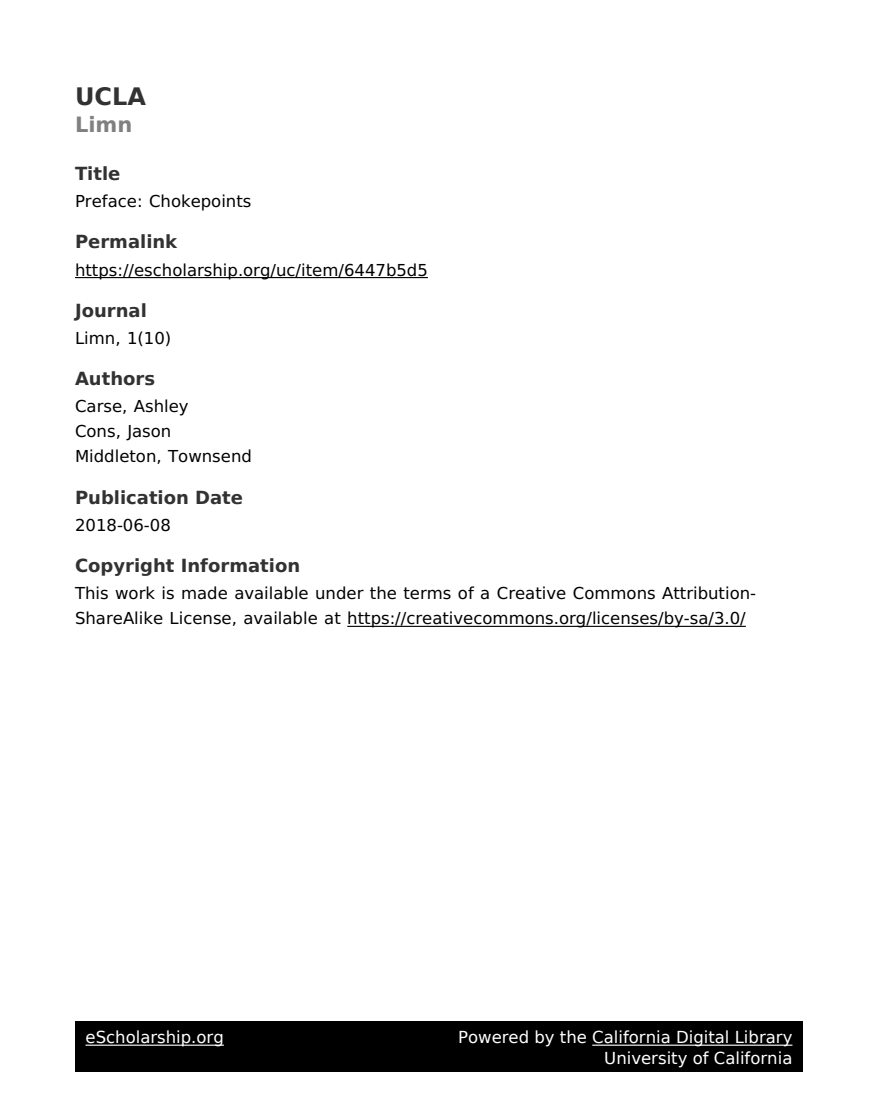
<style>
.page{position:relative;width:878px;height:1107px;background:#fff}
.page>*{position:absolute;margin:0;border:0;box-sizing:border-box;transform-origin:0 0}
.t1{font:700 24px "DejaVu Sans";color:#323232}
.t2{font:700 21px "DejaVu Sans";color:#808080}
.t3{font:700 18px "DejaVu Sans";color:#323232}
.t4{font:16.5px/25px "Code 2000";color:#000}
.t5{font:16.5px/21px "DejaVu Sans";color:#fff;text-align:right}
</style>
<div class="page">
<hr style="left:75px;top:277px;width:353px;height:1px;background:#000">
<hr style="left:347px;top:626px;width:398px;height:1px;background:#000">
<div style="left:75px;top:1022px;width:727px;height:50px;background:#000"></div>
<hr style="left:86px;top:1045px;width:138px;height:1px;background:#fff">
<hr style="left:592px;top:1045px;width:200px;height:1px;background:#fff">
<h1 class="t1" style="left:75px;top:86px;width:72px">UCLA</h1>
<p class="t2" style="left:75px;top:116px;width:59px">Limn</p>
<p class="t3" style="left:75px;top:166px;width:47px">Title</p>
<p class="t4" style="left:75px;top:189px;width:178px">Preface: Chokepoints</p>
<p class="t3" style="left:75px;top:235px;width:104px">Permalink</p>
<p class="t4" style="left:75px;top:257px;width:354px">https://escholarship.org/uc/item/6447b5d5</p>
<p class="t3" style="left:75px;top:303px;width:73px">Journal</p>
<p class="t4" style="left:75px;top:326px;width:98px">Limn, 1(10)</p>
<p class="t3" style="left:75px;top:371px;width:82px">Authors</p>
<p class="t4" style="left:75px;top:394px;width:178px">Carse, Ashley<br>Cons, Jason<br>Middleton, Townsend</p>
<p class="t3" style="left:75px;top:490px;width:170px">Publication Date</p>
<p class="t4" style="left:75px;top:513px;width:97px">2018-06-08</p>
<p class="t3" style="left:75px;top:558px;width:227px">Copyright Information</p>
<p class="t4" style="left:75px;top:581px;width:682px">This work is made available under the terms of a Creative Commons Attribution-<br>ShareAlike License, available at https://creativecommons.org/licenses/by-sa/3.0/</p>
<p class="t5" style="left:86px;top:1028px;width:140px">eScholarship.org</p>
<p class="t5" style="left:458px;top:1028px;width:336px">Powered by the California Digital Library<br>University of California</p>
</div>
